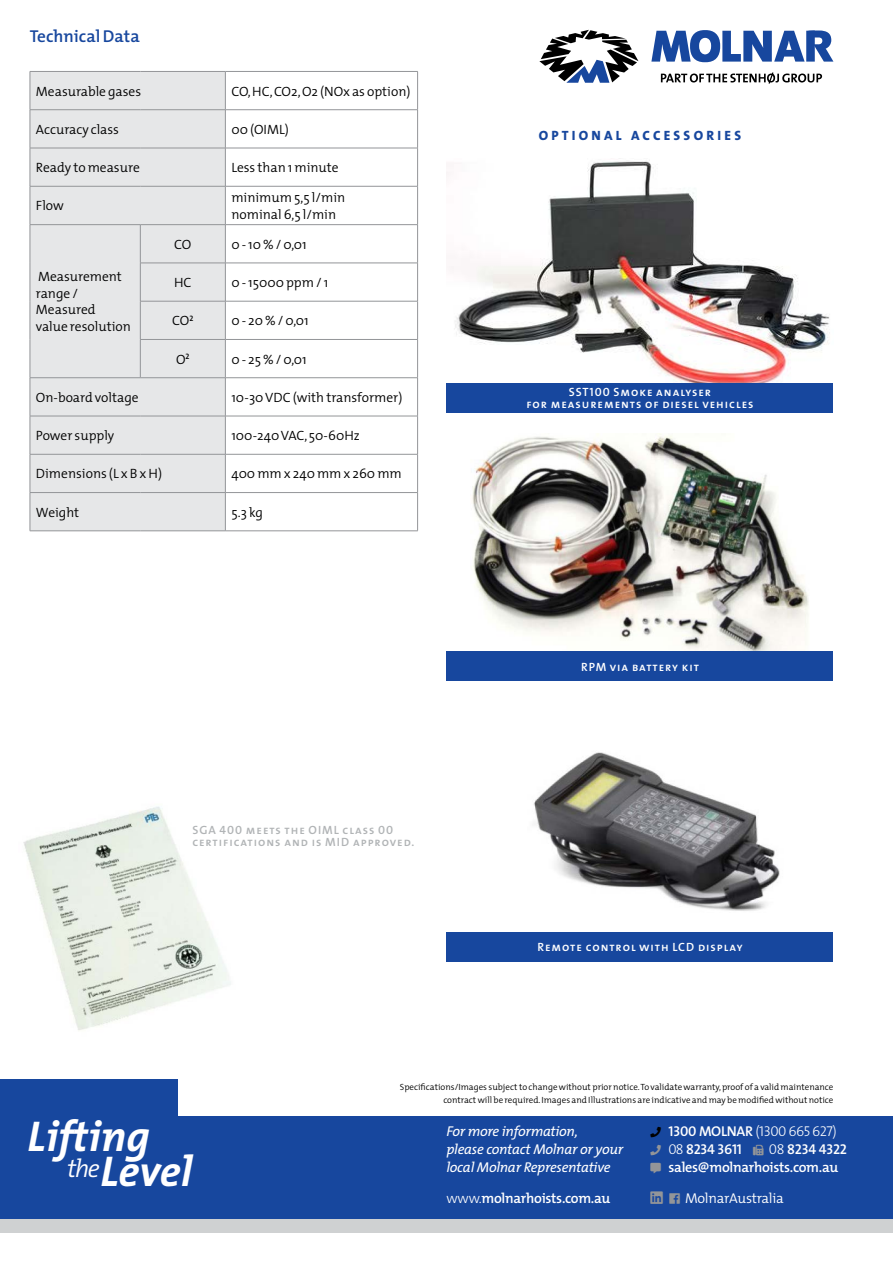
<style>
.page{position:relative;width:893px;height:1263px;background:#fff}
.page>*{position:absolute;margin:0;border:0;box-sizing:border-box;transform-origin:0 0}
.t1{font:italic 700 43.35px/35.2px "The Mix";color:#fff}
.t2{font:600 17.25px "The Mix";color:#17479e}
.t3{font:italic 14.25px/18px "The Mix";letter-spacing:-.02em;color:#fff}
.t4{font:600 14.25px "The Mix";letter-spacing:-.02em;color:#fff}
.t5{font:14.25px "The Mix Light Caps";letter-spacing:-.04em;color:#fff}
.t6{font:14.25px "The Mix Semi Bold Caps";letter-spacing:-.02em;color:#fff}
.t7{font:300 14.25px "The Mix";letter-spacing:-.02em;color:#fff}
.t8{font:300 13.5px/16.5px "The Mix";color:#000}
.t9{font:13.5px "The Mix Extra Bold Caps";letter-spacing:.24em;color:#17479e}
.t10{font:12px/12.8px "The Mix Semi Bold Caps";letter-spacing:.08em;color:#fff;text-align:center}
.t11{font:12px/12.8px "The Mix Semi Bold Caps";letter-spacing:.08em;color:#b1b4b6}
.t12{font:300 9px/13.5px "The Mix";color:#000;text-align:right}
.s1{font-weight:300}
.s2{font-family:"The Mix Semi Bold Caps"}
.s3{font-family:"The Mix Light Caps"}
</style>
<div class="page">
<div style="left:0;top:1079px;width:177px;height:102px;background:#17479e"></div>
<div style="left:0;top:1218px;width:893px;height:15px;background:#cfd1d2"></div>
<div style="left:0;top:1116px;width:893px;height:102px;background:#17479e"></div>
<svg style="left:539px;top:30px;width:99px;height:53px"></svg>
<svg style="left:651px;top:30px;width:182px;height:32px"></svg>
<div style="left:806px;top:31px;width:9px;height:31px;background:#17479e"></div>
<svg style="left:661px;top:72px;width:161px;height:12px"></svg>
<div style="left:31px;top:72px;width:194px;height:459px;background:#e6e7e8"></div>
<hr style="left:30px;top:71px;width:110px;height:1px;background:#939598">
<hr style="left:30px;top:72px;width:1px;height:38px;background:#939598">
<hr style="left:140px;top:71px;width:85px;height:1px;background:#939598">
<hr style="left:225px;top:71px;width:193px;height:1px;background:#939598">
<hr style="left:225px;top:72px;width:1px;height:38px;background:#939598">
<hr style="left:417px;top:72px;width:1px;height:38px;background:#939598">
<hr style="left:30px;top:109px;width:110px;height:1px;background:#939598">
<hr style="left:30px;top:110px;width:1px;height:38px;background:#939598">
<hr style="left:140px;top:109px;width:85px;height:1px;background:#939598">
<hr style="left:225px;top:109px;width:193px;height:1px;background:#939598">
<hr style="left:225px;top:110px;width:1px;height:38px;background:#939598">
<hr style="left:417px;top:110px;width:1px;height:38px;background:#939598">
<hr style="left:30px;top:148px;width:110px;height:1px;background:#939598">
<hr style="left:30px;top:148px;width:1px;height:38px;background:#939598">
<hr style="left:140px;top:148px;width:85px;height:1px;background:#939598">
<hr style="left:225px;top:148px;width:193px;height:1px;background:#939598">
<hr style="left:225px;top:148px;width:1px;height:38px;background:#939598">
<hr style="left:417px;top:148px;width:1px;height:38px;background:#939598">
<hr style="left:30px;top:186px;width:110px;height:1px;background:#939598">
<hr style="left:30px;top:186px;width:1px;height:38px;background:#939598">
<hr style="left:140px;top:186px;width:85px;height:1px;background:#939598">
<hr style="left:225px;top:186px;width:193px;height:1px;background:#939598">
<hr style="left:225px;top:186px;width:1px;height:38px;background:#939598">
<hr style="left:417px;top:186px;width:1px;height:38px;background:#939598">
<hr style="left:30px;top:224px;width:110px;height:1px;background:#939598">
<hr style="left:30px;top:225px;width:1px;height:38px;background:#939598">
<hr style="left:140px;top:224px;width:85px;height:1px;background:#939598">
<hr style="left:140px;top:225px;width:1px;height:38px;background:#939598">
<hr style="left:225px;top:224px;width:193px;height:1px;background:#939598">
<hr style="left:225px;top:225px;width:1px;height:38px;background:#939598">
<hr style="left:417px;top:225px;width:1px;height:38px;background:#939598">
<hr style="left:30px;top:263px;width:1px;height:38px;background:#939598">
<hr style="left:30px;top:301px;width:1px;height:38px;background:#939598">
<hr style="left:30px;top:339px;width:1px;height:39px;background:#939598">
<hr style="left:140px;top:263px;width:85px;height:1px;background:#939598">
<hr style="left:140px;top:263px;width:1px;height:38px;background:#939598">
<hr style="left:225px;top:263px;width:193px;height:1px;background:#939598">
<hr style="left:225px;top:263px;width:1px;height:38px;background:#939598">
<hr style="left:417px;top:263px;width:1px;height:38px;background:#939598">
<hr style="left:140px;top:301px;width:85px;height:1px;background:#939598">
<hr style="left:140px;top:301px;width:1px;height:38px;background:#939598">
<hr style="left:225px;top:301px;width:193px;height:1px;background:#939598">
<hr style="left:225px;top:301px;width:1px;height:38px;background:#939598">
<hr style="left:417px;top:301px;width:1px;height:38px;background:#939598">
<hr style="left:140px;top:339px;width:85px;height:1px;background:#939598">
<hr style="left:140px;top:340px;width:1px;height:38px;background:#939598">
<hr style="left:225px;top:339px;width:193px;height:1px;background:#939598">
<hr style="left:225px;top:340px;width:1px;height:38px;background:#939598">
<hr style="left:417px;top:340px;width:1px;height:38px;background:#939598">
<hr style="left:30px;top:377px;width:110px;height:1px;background:#939598">
<hr style="left:30px;top:378px;width:1px;height:38px;background:#939598">
<hr style="left:140px;top:377px;width:85px;height:1px;background:#939598">
<hr style="left:225px;top:377px;width:193px;height:1px;background:#939598">
<hr style="left:225px;top:378px;width:1px;height:38px;background:#939598">
<hr style="left:417px;top:378px;width:1px;height:38px;background:#939598">
<hr style="left:30px;top:416px;width:110px;height:1px;background:#939598">
<hr style="left:30px;top:416px;width:1px;height:38px;background:#939598">
<hr style="left:140px;top:416px;width:85px;height:1px;background:#939598">
<hr style="left:225px;top:416px;width:193px;height:1px;background:#939598">
<hr style="left:225px;top:416px;width:1px;height:38px;background:#939598">
<hr style="left:417px;top:416px;width:1px;height:38px;background:#939598">
<hr style="left:30px;top:454px;width:110px;height:1px;background:#939598">
<hr style="left:30px;top:454px;width:1px;height:38px;background:#939598">
<hr style="left:140px;top:454px;width:85px;height:1px;background:#939598">
<hr style="left:225px;top:454px;width:193px;height:1px;background:#939598">
<hr style="left:225px;top:454px;width:1px;height:38px;background:#939598">
<hr style="left:417px;top:454px;width:1px;height:38px;background:#939598">
<hr style="left:30px;top:492px;width:110px;height:1px;background:#939598">
<hr style="left:30px;top:493px;width:1px;height:38px;background:#939598">
<hr style="left:140px;top:492px;width:85px;height:1px;background:#939598">
<hr style="left:225px;top:492px;width:193px;height:1px;background:#939598">
<hr style="left:225px;top:493px;width:1px;height:38px;background:#939598">
<hr style="left:417px;top:493px;width:1px;height:38px;background:#939598">
<hr style="left:30px;top:531px;width:110px;height:1px;background:#939598">
<hr style="left:140px;top:531px;width:85px;height:1px;background:#939598">
<hr style="left:225px;top:531px;width:193px;height:1px;background:#939598">
<img style="left:446px;top:161px;width:384px;height:222px">
<img style="left:472px;top:434px;width:337px;height:217px">
<img style="left:533px;top:752px;width:247px;height:159px">
<div style="left:446px;top:383px;width:387px;height:29px;background:#17479e"></div>
<div style="left:446px;top:651px;width:387px;height:30px;background:#17479e"></div>
<div style="left:446px;top:932px;width:387px;height:30px;background:#17479e"></div>
<img style="left:23px;top:806px;width:208px;height:225px">
<p class="t2" style="left:30px;top:22px;width:112px">Technical Data</p>
<p class="t8" style="left:36px;top:82px;width:107px">Measurable gases</p>
<p class="t8" style="left:231px;top:82px;width:181px">CO, HC, CO2, O2 (NOx as option)</p>
<p class="t8" style="left:36px;top:121px;width:85px">Accuracy class</p>
<p class="t8" style="left:231px;top:121px;width:59px">00 (OIML)</p>
<p class="t8" style="left:36px;top:159px;width:105px">Ready to measure</p>
<p class="t8" style="left:231px;top:159px;width:109px">Less than 1 minute</p>
<p class="t8" style="left:36px;top:197px;width:29px">Flow</p>
<p class="t8" style="left:231px;top:189px;width:115px">minimum 5,5 l/min nominal 6,5 l/min</p>
<p class="t8" style="left:36px;top:268px;width:96px">Measurement range /<br>Measured value resolution</p>
<p class="t8" style="left:174px;top:235px;width:19px">CO</p>
<p class="t8" style="left:231px;top:235px;width:77px">0 - 10 % / 0,01</p>
<p class="t8" style="left:174px;top:274px;width:19px">HC</p>
<p class="t8" style="left:231px;top:274px;width:98px">0 - 15000 ppm / 1</p>
<p class="t8" style="left:172px;top:312px;width:23px">CO<sup>2</sup></p>
<p class="t8" style="left:231px;top:312px;width:79px">0 - 20 % / 0,01</p>
<p class="t8" style="left:176px;top:350px;width:15px">O<sup>2</sup></p>
<p class="t8" style="left:231px;top:350px;width:77px">0 - 25 % / 0,01</p>
<p class="t8" style="left:36px;top:389px;width:104px">On-board voltage</p>
<p class="t8" style="left:231px;top:389px;width:173px">10-30 VDC (with transformer)</p>
<p class="t8" style="left:36px;top:427px;width:80px">Power supply</p>
<p class="t8" style="left:231px;top:427px;width:130px">100-240 VAC, 50-60Hz</p>
<p class="t8" style="left:36px;top:465px;width:128px">Dimensions (L x B x H)</p>
<p class="t8" style="left:231px;top:465px;width:172px">400 mm x 240 mm x 260 mm</p>
<p class="t8" style="left:36px;top:503px;width:45px">Weight</p>
<p class="t8" style="left:231px;top:503px;width:33px">5.3 kg</p>
<p class="t11" style="left:192px;top:823px;width:223px">SGA 400 meets the OIML class 00 certifications and is MID approved.</p>
<p class="t9" style="left:539px;top:124px;width:204px">OPTIONAL ACCESSORIES</p>
<p class="t10" style="left:526px;top:385px;width:229px">SST100 Smoke analyser<br>for measurements of diesel vehicles</p>
<p class="t10" style="left:581px;top:660px;width:119px">RPM via battery kit</p>
<p class="t10" style="left:537px;top:941px;width:207px">Remote control with LCD display</p>
<h1 class="t1" style="left:67px;top:1117px;width:127px;text-indent:-40px">Lifting <sup>the</sup>Level</h1>
<p class="t12" style="left:400px;top:1080px;width:435px">Specifications/Images subject to change without prior notice. To validate warranty, proof of a valid maintenance contract will be required. Images and Illustrations are indicative and may be modified without notice</p>
<p class="t3" style="left:446px;top:1122px;width:178px">For more information,<br>please contact Molnar or your local Molnar Representative</p>
<p class="t4" style="left:446px;top:1186px;width:165px"><span class="s1">www.</span>molnarhoists.com.au</p>
<p class="t5" style="left:669px;top:1120px;width:170px"><span class="s2">1300 MOLNAR</span> (1300 665 627)</p>
<p class="t6" style="left:669px;top:1138px;width:75px"><span class="s3">08</span> 8234 3611</p>
<p class="t6" style="left:769px;top:1138px;width:80px"><span class="s3">08</span> 8234 4322</p>
<p class="t4" style="left:669px;top:1156px;width:171px">sales@molnarhoists.com.au</p>
<p class="t7" style="left:685px;top:1186px;width:100px">MolnarAustralia</p>
</div>
